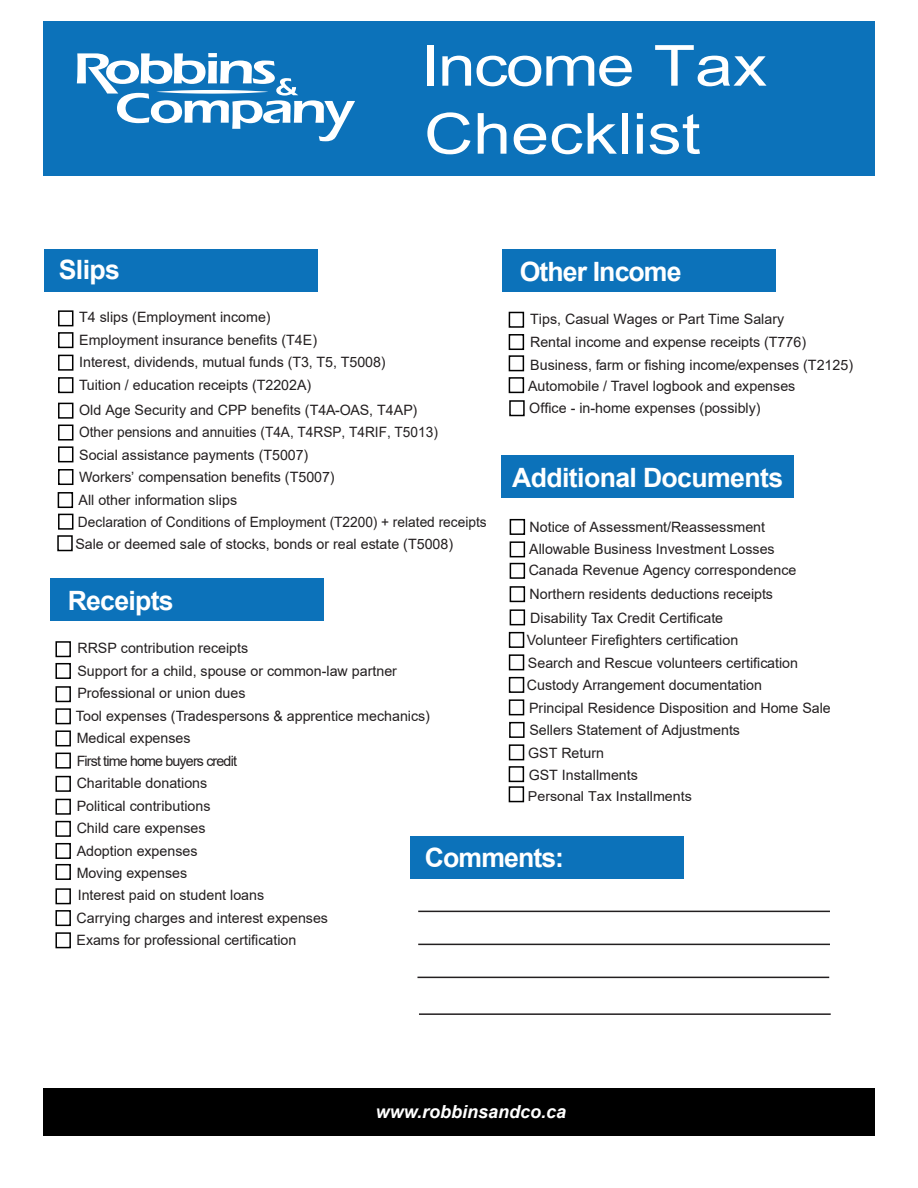
<style>
.page{position:relative;width:918px;height:1188px;background:#fff}
.page>*{position:absolute;margin:0;border:0;box-sizing:border-box;transform-origin:0 0}
.t1{font:56.7px/67.9px "Arial";color:#fff;scale:1.2 1}
.t2{font:700 26.7px "Arial";letter-spacing:-.025em;color:#fff}
.t3{font:italic 700 18px "Arial";color:#fff}
.t4{font:14.25px/22.5px "Arial";color:#231f20}
.t5{font:14.25px "Arial";color:#231f20;scale:.96 1}
.t6{font:13.65px "Arial";color:#231f20;scale:1.04 1}
</style>
<div class="page">
<div style="left:43px;top:1088px;width:832px;height:48px;background:#000"></div>
<div style="left:43px;top:21px;width:832px;height:155px;background:#0c72ba"></div>
<div style="left:50px;top:578px;width:274px;height:43px;background:#0c72ba"></div>
<div style="left:44px;top:249px;width:274px;height:42px;background:#0c72ba"></div>
<div style="left:502px;top:455px;width:292px;height:43px;background:#0c72ba"></div>
<div style="left:410px;top:836px;width:274px;height:43px;background:#0c72ba"></div>
<hr style="left:418px;top:911px;width:412px;height:1px;background:#231f20">
<hr style="left:419px;top:1013px;width:412px;height:2px;background:#231f20">
<hr style="left:417px;top:977px;width:412px;height:1px;background:#231f20">
<hr style="left:418px;top:944px;width:412px;height:1px;background:#231f20">
<div style="left:55px;top:932px;width:16px;height:16px;border:2px solid #000"></div>
<div style="left:55px;top:641px;width:16px;height:16px;border:2px solid #000"></div>
<div style="left:55px;top:663px;width:16px;height:16px;border:2px solid #000"></div>
<div style="left:55px;top:686px;width:16px;height:16px;border:2px solid #000"></div>
<div style="left:55px;top:708px;width:16px;height:16px;border:2px solid #000"></div>
<div style="left:55px;top:730px;width:16px;height:16px;border:2px solid #000"></div>
<div style="left:55px;top:753px;width:16px;height:16px;border:2px solid #000"></div>
<div style="left:55px;top:776px;width:16px;height:16px;border:2px solid #000"></div>
<div style="left:55px;top:799px;width:16px;height:16px;border:2px solid #000"></div>
<div style="left:55px;top:821px;width:16px;height:16px;border:2px solid #000"></div>
<div style="left:55px;top:843px;width:16px;height:16px;border:2px solid #000"></div>
<div style="left:55px;top:864px;width:16px;height:16px;border:2px solid #000"></div>
<div style="left:55px;top:888px;width:16px;height:16px;border:2px solid #000"></div>
<div style="left:55px;top:910px;width:16px;height:16px;border:2px solid #000"></div>
<div style="left:509px;top:400px;width:16px;height:16px;border:2px solid #000"></div>
<div style="left:58px;top:310px;width:15px;height:16px;border:2px solid #000"></div>
<div style="left:58px;top:332px;width:15px;height:16px;border:2px solid #000"></div>
<div style="left:58px;top:355px;width:15px;height:16px;border:2px solid #000"></div>
<div style="left:58px;top:377px;width:15px;height:16px;border:2px solid #000"></div>
<div style="left:58px;top:403px;width:15px;height:16px;border:2px solid #000"></div>
<div style="left:58px;top:425px;width:15px;height:16px;border:2px solid #000"></div>
<div style="left:58px;top:446px;width:15px;height:16px;border:2px solid #000"></div>
<div style="left:58px;top:469px;width:15px;height:16px;border:2px solid #000"></div>
<div style="left:58px;top:492px;width:15px;height:16px;border:2px solid #000"></div>
<div style="left:509px;top:312px;width:15px;height:16px;border:2px solid #000"></div>
<div style="left:510px;top:519px;width:15px;height:16px;border:2px solid #000"></div>
<div style="left:510px;top:541px;width:15px;height:16px;border:2px solid #000"></div>
<div style="left:510px;top:563px;width:15px;height:16px;border:2px solid #000"></div>
<div style="left:57px;top:535px;width:16px;height:16px;border:2px solid #000"></div>
<div style="left:510px;top:586px;width:15px;height:16px;border:2px solid #000"></div>
<div style="left:509px;top:334px;width:15px;height:16px;border:2px solid #000"></div>
<div style="left:509px;top:355px;width:15px;height:16px;border:2px solid #000"></div>
<div style="left:509px;top:377px;width:15px;height:16px;border:2px solid #000"></div>
<div style="left:510px;top:609px;width:15px;height:16px;border:2px solid #000"></div>
<div style="left:58px;top:514px;width:15px;height:16px;border:2px solid #000"></div>
<div style="left:509px;top:632px;width:15px;height:16px;border:2px solid #000"></div>
<div style="left:509px;top:654px;width:15px;height:16px;border:2px solid #000"></div>
<div style="left:509px;top:677px;width:15px;height:16px;border:2px solid #000"></div>
<div style="left:509px;top:699px;width:15px;height:16px;border:2px solid #000"></div>
<div style="left:509px;top:744px;width:15px;height:16px;border:2px solid #000"></div>
<svg style="left:77px;top:53px;width:278px;height:88px"></svg>
<div style="left:509px;top:722px;width:16px;height:16px;border:2px solid #000"></div>
<div style="left:509px;top:766px;width:15px;height:16px;border:2px solid #000"></div>
<div style="left:502px;top:249px;width:274px;height:42px;background:#0c72ba"></div>
<div style="left:509px;top:786px;width:15px;height:16px;border:2px solid #000"></div>
<h1 class="t1" style="left:421px;top:31px;width:290px">Income Tax<br>Checklist</h1>
<h2 class="t2" style="left:59px;top:251px;width:63px">Slips</h2>
<p class="t4" style="left:79px;top:306px;width:308px">T4 slips (Employment income)<br>Employment insurance benefits (T4E)<br>Interest, dividends, mutual funds (T3, T5, T5008)<br>Tuition / education receipts (T2202A)</p>
<p class="t4" style="left:530px;top:308px;width:255px">Tips, Casual Wages or Part Time Salary</p>
<p class="t4" style="left:79px;top:398px;width:361px">Old Age Security and CPP benefits (T4A-OAS, T4AP)<br>Other pensions and annuities (T4A, T4RSP, T4RIF, T5013)<br>Social assistance payments (T5007)<br>Workers’ compensation benefits (T5007)<br>All other information slips</p>
<h2 class="t2" style="left:520px;top:253px;width:163px">Other Income</h2>
<p class="t4" style="left:528px;top:331px;width:326px;line-height:21.9px">Rental income and expense receipts (T776)<br>Business, farm or fishing income/expenses (T2125)<br>Automobile / Travel logbook and expenses</p>
<p class="t4" style="left:529px;top:396px;width:233px">Office - in-home expenses (possibly)</p>
<h2 class="t2" style="left:512px;top:459px;width:272px">Additional Documents</h2>
<p class="t4" style="left:530px;top:516px;width:237px">Notice of Assessment/Reassessment</p>
<p class="t4" style="left:529px;top:559px;width:269px">Canada Revenue Agency correspondence</p>
<p class="t5" style="left:78px;top:512px;width:427px">Declaration of Conditions of Employment (T2200) + related receipts</p>
<p class="t4" style="left:75px;top:532px;width:379px">Sale or deemed sale of stocks, bonds or real estate (T5008)</p>
<p class="t4" style="left:529px;top:537px;width:247px">Allowable Business Investment Losses</p>
<p class="t4" style="left:530px;top:583px;width:245px">Northern residents deductions receipts</p>
<h2 class="t2" style="left:68px;top:582px;width:108px">Receipts</h2>
<p class="t4" style="left:76px;top:637px;width:356px">RRSP contribution receipts<br>Support for a child, spouse or common-law partner<br>Professional or union dues<br>Tool expenses (Tradespersons &amp; apprentice mechanics)<br>Medical expenses<br>First time home buyers credit<br>Charitable donations<br>Political contributions<br>Child care expenses<br>Adoption expenses<br>Moving expenses<br>Interest paid on student loans<br>Carrying charges and interest expenses</p>
<p class="t4" style="left:530px;top:606px;width:194px">Disability Tax Credit Certificate</p>
<p class="t4" style="left:527px;top:629px;width:273px">Volunteer Firefighters certification<br>Search and Rescue volunteers certification<br>Custody Arrangement documentation</p>
<p class="t4" style="left:529px;top:696px;width:303px">Principal Residence Disposition and Home Sale</p>
<p class="t4" style="left:528px;top:741px;width:78px">GST Return</p>
<p class="t4" style="left:529px;top:719px;width:212px">Sellers Statement of Adjustments</p>
<p class="t4" style="left:529px;top:764px;width:111px">GST Installments</p>
<p class="t6" style="left:528px;top:787px;width:159px">Personal Tax Installments</p>
<h2 class="t2" style="left:425px;top:839px;width:141px">Comments:</h2>
<p class="t4" style="left:77px;top:929px;width:221px">Exams for professional certification</p>
<p class="t3" style="left:376px;top:1100px;width:192px">www.robbinsandco.ca</p>
</div>
